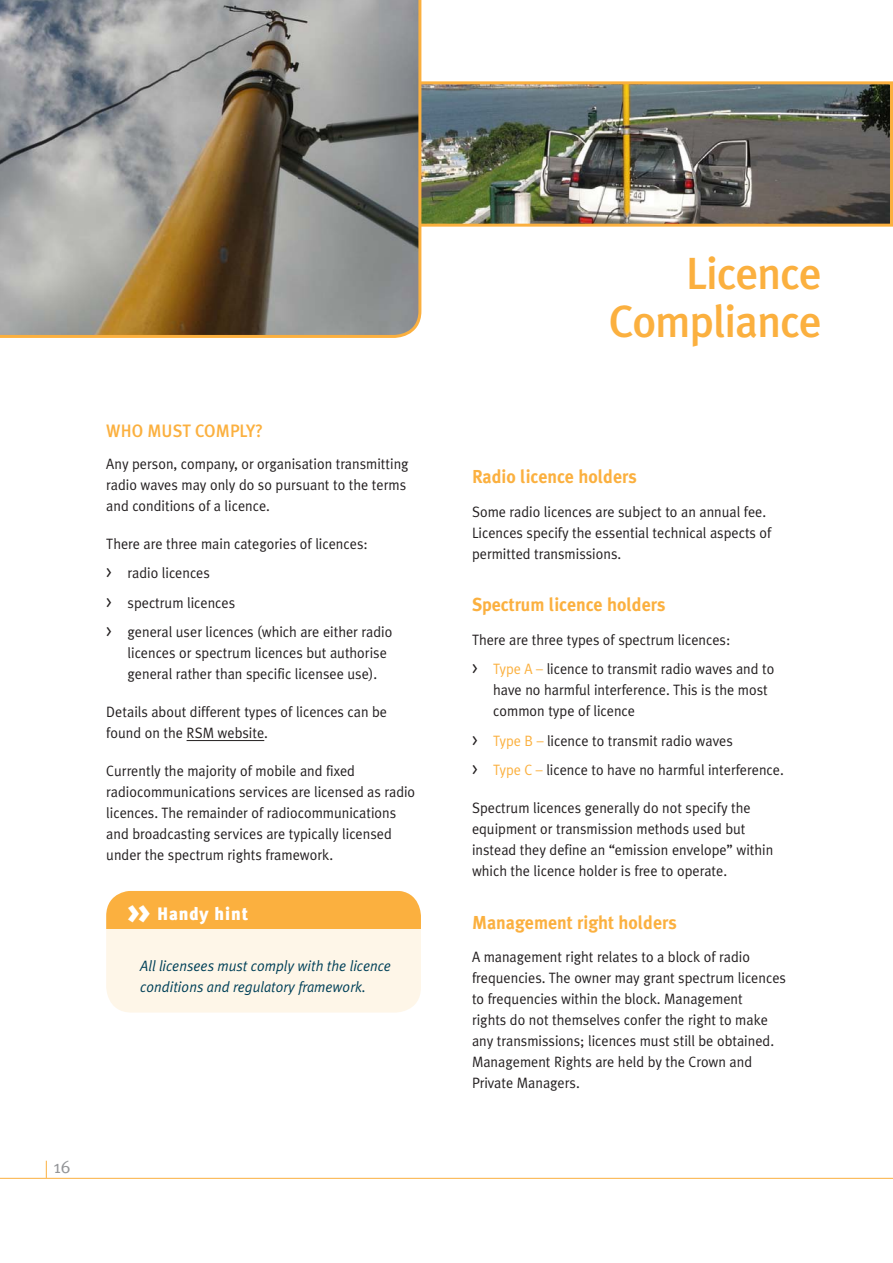
<style>
.page{position:relative;width:893px;height:1263px;background:#fff}
.page>*{position:absolute;margin:0;border:0;box-sizing:border-box;transform-origin:0 0}
.t1{font:500 45px/48px "Meta Plus";letter-spacing:-.025em;color:#fbb03f;text-align:right}
.t2{font:700 18.75px "Meta Plus";color:#fbb03f;scale:.95 1}
.t3{font:500 18px "Meta Plus";color:#fbb03f;scale:.95 1}
.t4{font:900 18px "Meta Plus";letter-spacing:.05em;color:#fff;scale:.95 1}
.t5{font:18px "Meta Plus Normal";color:#939598}
.t6{font:15px/21px "Meta Plus Normal";color:#231f20;scale:.95 1}
.t7{font:italic 15px/21px "Meta Plus Normal";color:#004058;scale:.95 1}
.s1{font-family:"Meta Plus Normal Caps";font-size:18px}
.s2{font-size:36px}
.s3{color:#fbb03f}
</style>
<div class="page">
<img style="left:421px;top:85px;width:468px;height:138px">
<div style="left:243px;top:81px;width:650px;height:146px;border:3px solid #fbb03f"></div>
<svg style="left:0;top:0;width:421px;height:338px;background:#918c81"></svg>
<svg style="left:46px;top:1161px;width:1px;height:17px"></svg>
<hr style="left:0;top:1178px;width:893px;height:1px;background:#fbb03f">
<div style="left:106px;top:891px;width:315px;height:121px;background:#fef6e8;border-radius:26px"></div>
<div style="left:106px;top:891px;width:315px;height:37px;background:#fbb03f"></div>
<hr style="left:187px;top:740px;width:77px;height:1px;background:#231f20">
<p class="t3" style="left:106px;top:421px;width:167px">WHO MUST COMPLY?</p>
<p class="t6" style="left:106px;top:453px;width:320px">Any person, company, or organisation transmitting radio waves may only do so pursuant to the terms and conditions of a licence.</p>
<p class="t6" style="left:106px;top:529px;width:303px;line-height:29.5px">There are three main categories of licences:<br><span class="s1">&gt;</span> radio licences<br><span class="s1">&gt;</span> spectrum licences<br><span class="s1">&gt;</span> general user licences (which are either radio</p>
<p class="t6" style="left:128px;top:642px;width:275px">licences or spectrum licences but authorise general rather than specific licensee use).</p>
<p class="t6" style="left:106px;top:701px;width:297px">Details about different types of licences can be found on the RSM website.</p>
<p class="t6" style="left:106px;top:760px;width:327px">Currently the majority of mobile and fixed radiocommunications services are licensed as radio licences. The remainder of radiocommunications and broadcasting services are typically licensed under the spectrum rights framework.</p>
<p class="t4" style="left:128px;top:903px;width:128px"><span class="s2">››</span> Handy hint</p>
<p class="t7" style="left:140px;top:955px;width:265px">All licensees must comply with the licence conditions and regulatory framework.</p>
<p class="t5" style="left:54px;top:1156px;width:18px">16</p>
<h1 class="t1" style="left:609px;top:249px;width:214px">Licence<br>Compliance</h1>
<p class="t2" style="left:472px;top:466px;width:175px">Radio licence holders</p>
<p class="t6" style="left:472px;top:501px;width:317px">Some radio licences are subject to an annual fee.<br>Licences specify the essential technical aspects of permitted transmissions.</p>
<p class="t2" style="left:472px;top:594px;width:205px">Spectrum licence holders</p>
<p class="t6" style="left:472px;top:625px;width:320px;line-height:29.5px">There are three types of spectrum licences:<br><span class="s1">&gt;</span> <span class="s3">Type A –</span> licence to transmit radio waves and to</p>
<p class="t6" style="left:493px;top:679px;width:290px">have no harmful interference. This is the most common type of licence</p>
<p class="t6" style="left:472px;top:726px;width:330px;line-height:29.5px"><span class="s1">&gt;</span> <span class="s3">Type B –</span> licence to transmit radio waves<br><span class="s1">&gt;</span> <span class="s3">Type C –</span> licence to have no harmful interference.</p>
<p class="t6" style="left:472px;top:797px;width:319px">Spectrum licences generally do not specify the equipment or transmission methods used but instead they define an “emission envelope” within which the licence holder is free to operate.</p>
<p class="t2" style="left:472px;top:911px;width:217px">Management right holders</p>
<p class="t6" style="left:472px;top:946px;width:332px">A management right relates to a block of radio frequencies. The owner may grant spectrum licences to frequencies within the block. Management<br>rights do not themselves confer the right to make any transmissions; licences must still be obtained.<br>Management Rights are held by the Crown and Private Managers.</p>
</div>
